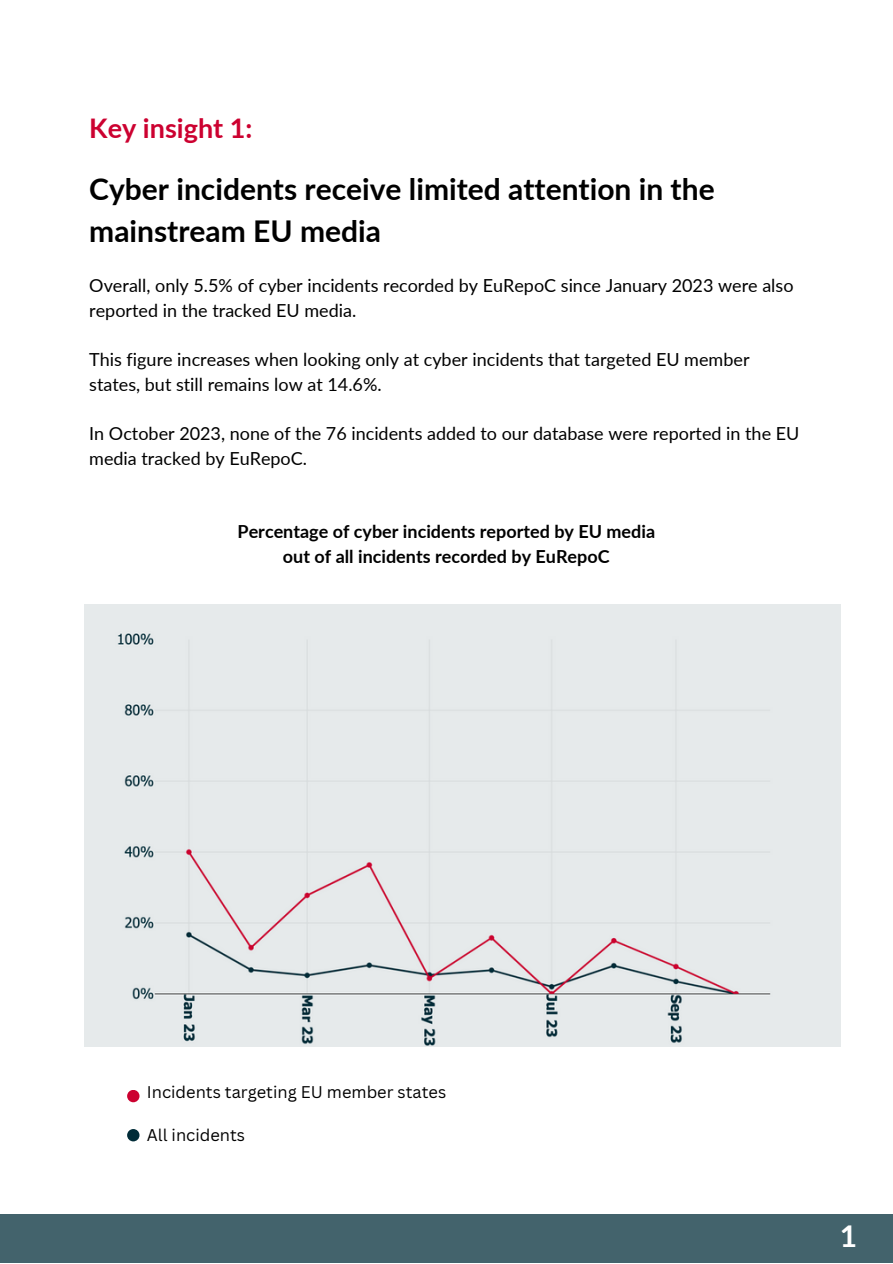
<style>
.page{position:relative;width:893px;height:1264px;background:#fff}
.page>*{position:absolute;margin:0;border:0;box-sizing:border-box;transform-origin:0 0}
.t1{font:700 30px/41.5px "Lato";color:#000}
.t2{font:700 30px "Lato";color:#fff}
.t3{font:700 27px "Lato";color:#cc0130}
.t4{font:18px/24.8px "Lato";color:#000}
.t5{font:700 18px "Lato";color:#000}
.t6{font:16.5px "Canva Sans";color:#000}
</style>
<div class="page">
<div style="left:0;top:1214px;width:892px;height:48px;background:#43636c"></div>
<div style="left:127px;top:1089px;width:12px;height:13px;background:#cc0130;border-radius:50%"></div>
<div style="left:127px;top:1128px;width:12px;height:13px;background:#002c38;border-radius:50%"></div>
<div style="left:84px;top:604px;width:756px;height:442px;background:#e6eaeb"></div>
<p class="t3" style="left:89px;top:111px;width:165px">Key insight 1:</p>
<p class="t1" style="left:89px;top:168px;width:627px">Cyber incidents receive limited attention in the mainstream EU media</p>
<p class="t4" style="left:89px;top:273px;width:705px">Overall, only 5.5% of cyber incidents recorded by EuRepoC since January 2023 were also reported in the tracked EU media.</p>
<p class="t4" style="left:89px;top:347px;width:661px">This figure increases when looking only at cyber incidents that targeted EU member states, but still remains low at 14.6%.</p>
<p class="t4" style="left:89px;top:421px;width:711px">In October 2023, none of the 76 incidents added to our database were reported in the EU media tracked by EuRepoC.</p>
<p class="t5" style="left:237px;top:520px;width:419px">Percentage of cyber incidents reported by EU media</p>
<p class="t5" style="left:283px;top:545px;width:328px">out of all incidents recorded by EuRepoC</p>
<p class="t6" style="left:147px;top:1080px;width:301px">Incidents targeting EU member states</p>
<p class="t6" style="left:147px;top:1123px;width:100px">All incidents</p>
<p class="t2" style="left:839px;top:1217px;width:19px">1</p>
</div>
